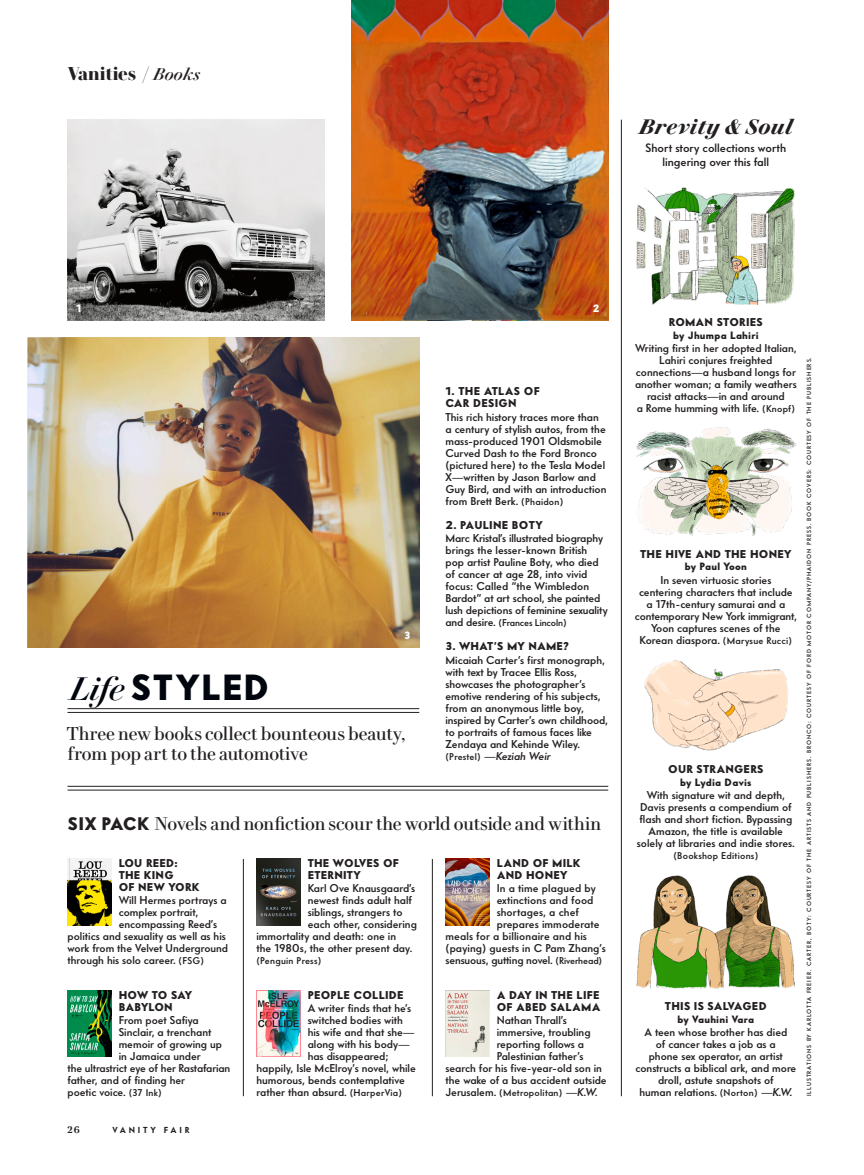
<style>
.page{position:relative;width:864px;height:1175px;background:#fff}
.page>*{position:absolute;margin:0;border:0;box-sizing:border-box;transform-origin:0 0}
.hed_M_K{font:700 36px "VF Sans";letter-spacing:.04em;color:#01060e}
.sb_hed_13_5_13{font:italic 700 20.25px "VF Didot 5";letter-spacing:.03em;color:#231f20}
.dek{font:18px/19.5px "VF Didot 5";letter-spacing:-.015em;color:#231f20}
.t1{font:700 18px "VF Didot 3";letter-spacing:.01em;color:#231f20}
.cap_large_K{font:500 12px/13.5px "VF Sans";color:#231f20;text-align:center}
.cap_K{font:500 11.25px/12px "VF Sans";color:#231f20;text-align:center}
.cap_hed_K{font:700 11.25px/12px "VF Sans";letter-spacing:.02em;color:#231f20}
.sb_hive_attribution{font:700 11.25px "VF Sans";letter-spacing:.02em;color:#231f20}
.sb_byline{font:700 10.5px "VF Sans";letter-spacing:.025em;color:#231f20}
.number_KO{font:700 10.5px "VF Sans";color:#fff}
.cap_K-2{font:500 9.75px "VF Sans";letter-spacing:.025em;color:#231f20}
.cap_K-3{font:500 9.75px "VF Sans";letter-spacing:-.01em;color:#231f20}
.t2{font:600 9.3px "VF Didot 7";color:#231f20}
.t3{font:600 8.7px "VF Sans";letter-spacing:.325em;color:#231f20}
.gutter_credit{font:500 6px "VF Sans";letter-spacing:.15em;color:#231f20}
.s1{font-weight:500}
.s2{font-weight:500;font-style:italic;font-size:16.5px}
.s3{font-family:"VF Didot 3";font-weight:500;font-style:italic;font-size:31.5px}
.s4{font-size:9.75px}
.s5{font-size:11.25px}
.s6{font-style:italic}
.s7{font-family:"VF Sans";font-weight:700}
.s8{font-style:italic;font-size:11.25px}
</style>
<div class="page">
<hr style="left:621px;top:120px;width:1px;height:976px;background:#231f20">
<hr style="left:68px;top:786px;width:540px;height:1px;background:#231f20">
<hr style="left:68px;top:789px;width:540px;height:1px;background:#231f20">
<hr style="left:68px;top:708px;width:351px;height:1px;background:#231f20">
<hr style="left:68px;top:712px;width:351px;height:1px;background:#231f20">
<hr style="left:243px;top:859px;width:1px;height:237px;background:#231f20">
<hr style="left:432px;top:859px;width:1px;height:237px;background:#231f20">
<img style="left:28px;top:338px;width:391px;height:310px">
<img style="left:351px;top:0;width:257px;height:320px">
<img style="left:68px;top:120px;width:257px;height:200px">
<img style="left:256px;top:990px;width:44px;height:67px">
<img style="left:256px;top:859px;width:44px;height:66px">
<img style="left:446px;top:990px;width:43px;height:67px">
<img style="left:68px;top:859px;width:43px;height:66px">
<img style="left:68px;top:990px;width:43px;height:67px">
<img style="left:446px;top:859px;width:43px;height:66px">
<img style="left:636px;top:875px;width:158px;height:113px">
<img style="left:636px;top:427px;width:161px;height:109px">
<img style="left:644px;top:660px;width:145px;height:91px">
<img style="left:636px;top:188px;width:159px;height:116px">
<h3 class="t1" style="left:68px;top:61px;width:134px">Vanities <span class="s1">/</span> <span class="s2">Books</span></h3>
<p class="sb_hed_13_5_13" style="left:639px;top:112px;width:155px">Brevity &amp; Soul</p>
<p class="cap_large_K" style="left:646px;top:141px;width:142px">Short story collections worth lingering over this fall</p>
<p class="number_KO" style="left:76px;top:302px;width:7px">1</p>
<p class="number_KO" style="left:593px;top:302px;width:8px">2</p>
<p class="number_KO" style="left:404px;top:629px;width:8px">3</p>
<p class="hed_M_K" style="left:70px;top:665px;width:201px"><span class="s3">Life</span> STYLED</p>
<p class="dek" style="left:67px;top:723px;width:340px">Three new books collect bounteous beauty, from pop art to the automotive</p>
<p class="cap_hed_K" style="left:446px;top:385px;width:96px">1. THE ATLAS OF<br>CAR DESIGN</p>
<p class="cap_K" style="left:446px;top:410px;width:155px">This rich history traces more than</p>
<p class="cap_K" style="left:446px;top:422px;width:163px;text-align:left">a century of stylish autos, from the mass-produced 1901 Oldsmobile<br>Curved Dash to the Ford Bronco (pictured here) to the Tesla Model<br>X—written by Jason Barlow and<br>Guy Bird, and with an introduction from Brett Berk. <span class="s4">(Phaidon)</span></p>
<p class="cap_hed_K" style="left:446px;top:518px;width:99px">2. PAULINE BOTY</p>
<p class="cap_K" style="left:446px;top:532px;width:164px;text-align:left">Marc Kristal’s illustrated biography brings the lesser-known British pop artist Pauline Boty, who died of cancer at age 28, into vivid focus: Called “the Wimbledon Bardot” at art school, she painted lush depictions of feminine sexuality</p>
<p class="cap_K-3" style="left:446px;top:617px;width:123px"><span class="s5">and desire.</span> (Frances Lincoln)</p>
<p class="cap_hed_K" style="left:446px;top:640px;width:125px">3. WHAT’S MY NAME?</p>
<p class="cap_K" style="left:446px;top:653px;width:164px;text-align:left">Micaiah Carter’s first monograph, with text by Tracee Ellis Ross, showcases the photographer’s emotive rendering of his subjects, from an anonymous little boy, inspired by Carter’s own childhood, to portraits of famous faces like<br>Zendaya and Kehinde Wiley. <span class="s4">(Prestel)</span> <span class="s6">—Keziah Weir</span></p>
<p class="dek" style="left:68px;top:812px;width:535px"><span class="s7">SIX PACK</span> Novels and nonfiction scour the world outside and within</p>
<p class="cap_hed_K" style="left:119px;top:857px;width:82px">LOU REED:<br>THE KING<br>OF NEW YORK</p>
<p class="cap_K" style="left:119px;top:894px;width:110px">Will Hermes portrays a</p>
<p class="cap_K" style="left:119px;top:906px;width:81px">complex portrait,</p>
<p class="cap_K" style="left:119px;top:918px;width:100px">encompassing Reed’s</p>
<p class="cap_K" style="left:68px;top:930px;width:160px">politics and sexuality as well as his</p>
<p class="cap_K" style="left:68px;top:942px;width:162px">work from the Velvet Underground</p>
<p class="cap_K" style="left:68px;top:954px;width:138px">through his solo career. <span class="s4">(FSG)</span></p>
<p class="cap_hed_K" style="left:119px;top:988px;width:75px">HOW TO SAY<br>BABYLON</p>
<p class="cap_K" style="left:119px;top:1014px;width:82px">From poet Safiya</p>
<p class="cap_K" style="left:119px;top:1026px;width:94px">Sinclair, a trenchant</p>
<p class="cap_K" style="left:119px;top:1038px;width:105px">memoir of growing up</p>
<p class="cap_K" style="left:119px;top:1050px;width:84px">in Jamaica under</p>
<p class="cap_K" style="left:68px;top:1062px;width:164px">the ultrastrict eye of her Rastafarian</p>
<p class="cap_K" style="left:68px;top:1074px;width:119px">father, and of finding her</p>
<p class="cap_K" style="left:68px;top:1086px;width:96px">poetic voice. <span class="s4">(37 Ink)</span></p>
<p class="t2" style="left:68px;top:1122px;width:14px">26</p>
<p class="t3" style="left:112px;top:1124px;width:79px">VANITY FAIR</p>
<p class="cap_hed_K" style="left:308px;top:857px;width:93px">THE WOLVES OF<br>ETERNITY</p>
<p class="cap_K" style="left:308px;top:882px;width:109px">Karl Ove Knausgaard’s</p>
<p class="cap_K" style="left:308px;top:894px;width:106px">newest finds adult half</p>
<p class="cap_K" style="left:308px;top:906px;width:96px">siblings, strangers to</p>
<p class="cap_K" style="left:308px;top:918px;width:111px">each other, considering</p>
<p class="cap_K" style="left:256px;top:930px;width:141px">immortality and death: one in</p>
<p class="cap_K" style="left:256px;top:942px;width:157px">the 1980s, the other present day.</p>
<p class="cap_K-2" style="left:256px;top:955px;width:66px">(Penguin Press)</p>
<p class="cap_hed_K" style="left:308px;top:988px;width:98px">PEOPLE COLLIDE</p>
<p class="cap_K" style="left:308px;top:1002px;width:105px">A writer finds that he’s</p>
<p class="cap_K" style="left:308px;top:1014px;width:97px">switched bodies with</p>
<p class="cap_K" style="left:308px;top:1026px;width:108px">his wife and that she—</p>
<p class="cap_K" style="left:308px;top:1038px;width:104px">along with his body—</p>
<p class="cap_K" style="left:308px;top:1050px;width:83px">has disappeared;</p>
<p class="cap_K" style="left:256px;top:1062px;width:161px">happily, Isle McElroy’s novel, while</p>
<p class="cap_K" style="left:256px;top:1074px;width:150px">humorous, bends contemplative</p>
<p class="cap_K" style="left:256px;top:1086px;width:147px">rather than absurd. <span class="s4">(HarperVia)</span></p>
<p class="cap_hed_K" style="left:497px;top:857px;width:85px">LAND OF MILK<br>AND HONEY</p>
<p class="cap_K" style="left:497px;top:882px;width:101px">In a time plagued by</p>
<p class="cap_K" style="left:497px;top:894px;width:98px">extinctions and food</p>
<p class="cap_K" style="left:497px;top:906px;width:84px">shortages, a chef</p>
<p class="cap_K" style="left:497px;top:918px;width:105px">prepares immoderate</p>
<p class="cap_K" style="left:446px;top:930px;width:143px">meals for a billionaire and his</p>
<p class="cap_K" style="left:446px;top:942px;width:162px">(paying) guests in C Pam Zhang’s</p>
<p class="cap_K" style="left:446px;top:954px;width:158px">sensuous, gutting novel. <span class="s4">(Riverhead)</span></p>
<p class="cap_hed_K" style="left:497px;top:988px;width:105px">A DAY IN THE LIFE<br>OF ABED SALAMA</p>
<p class="cap_K" style="left:497px;top:1014px;width:72px">Nathan Thrall’s</p>
<p class="cap_K" style="left:497px;top:1026px;width:95px">immersive, troubling</p>
<p class="cap_K" style="left:497px;top:1038px;width:89px">reporting follows a</p>
<p class="cap_K" style="left:497px;top:1050px;width:89px">Palestinian father’s</p>
<p class="cap_K" style="left:446px;top:1062px;width:158px">search for his five-year-old son in</p>
<p class="cap_K" style="left:446px;top:1074px;width:163px">the wake of a bus accident outside</p>
<p class="cap_K-2" style="left:446px;top:1086px;width:153px"><span class="s5">Jerusalem.</span> (Metropolitan) <span class="s8">—K.W.</span></p>
<p class="sb_hive_attribution" style="left:669px;top:315px;width:96px">ROMAN STORIES</p>
<p class="sb_byline" style="left:673px;top:329px;width:87px">by Jhumpa Lahiri</p>
<p class="cap_K" style="left:635px;top:342px;width:163px">Writing first in her adopted Italian,<br>Lahiri conjures freighted connections—a husband longs for another woman; a family weathers racist attacks—in and around<br>a Rome humming with life. <span class="s4">(Knopf)</span></p>
<p class="sb_hive_attribution" style="left:640px;top:547px;width:153px">THE HIVE AND THE HONEY</p>
<p class="sb_byline" style="left:685px;top:560px;width:64px">by Paul Yoon</p>
<p class="cap_K" style="left:635px;top:574px;width:164px">In seven virtuosic stories<br>centering characters that include a 17th-century samurai and a contemporary New York immigrant,<br>Yoon captures scenes of the<br>Korean diaspora. <span class="s4">(Marysue Rucci)</span></p>
<p class="sb_hive_attribution" style="left:668px;top:762px;width:97px">OUR STRANGERS</p>
<p class="sb_byline" style="left:680px;top:775px;width:73px">by Lydia Davis</p>
<p class="cap_K" style="left:637px;top:789px;width:159px">With signature wit and depth,<br>Davis presents a compendium of flash and short fiction. Bypassing<br>Amazon, the title is available solely at libraries and indie stores.</p>
<p class="cap_K-2" style="left:673px;top:849px;width:86px">(Bookshop Editions)</p>
<p class="sb_hive_attribution" style="left:665px;top:999px;width:103px">THIS IS SALVAGED</p>
<p class="sb_byline" style="left:678px;top:1012px;width:78px">by Vauhini Vara</p>
<p class="cap_K" style="left:635px;top:1026px;width:163px">A teen whose brother has died<br>of cancer takes a job as a<br>phone sex operator, an artist constructs a biblical ark, and more droll, astute snapshots of<br>human relations. <span class="s4">(Norton)</span> <span class="s6">—K.W.</span></p>
<p class="gutter_credit" style="left:806px;top:1096px;width:740px;rotate:-90deg">ILLUSTRATIONS BY KARLOTTA FREIER. CARTER, BOTY: COURTESY OF THE ARTISTS AND PUBLISHERS. BRONCO: COURTESY OF FORD MOTOR COMPANY/PHAIDON PRESS. BOOK COVERS: COURTESY OF THE PUBLISHERS.</p>
</div>
